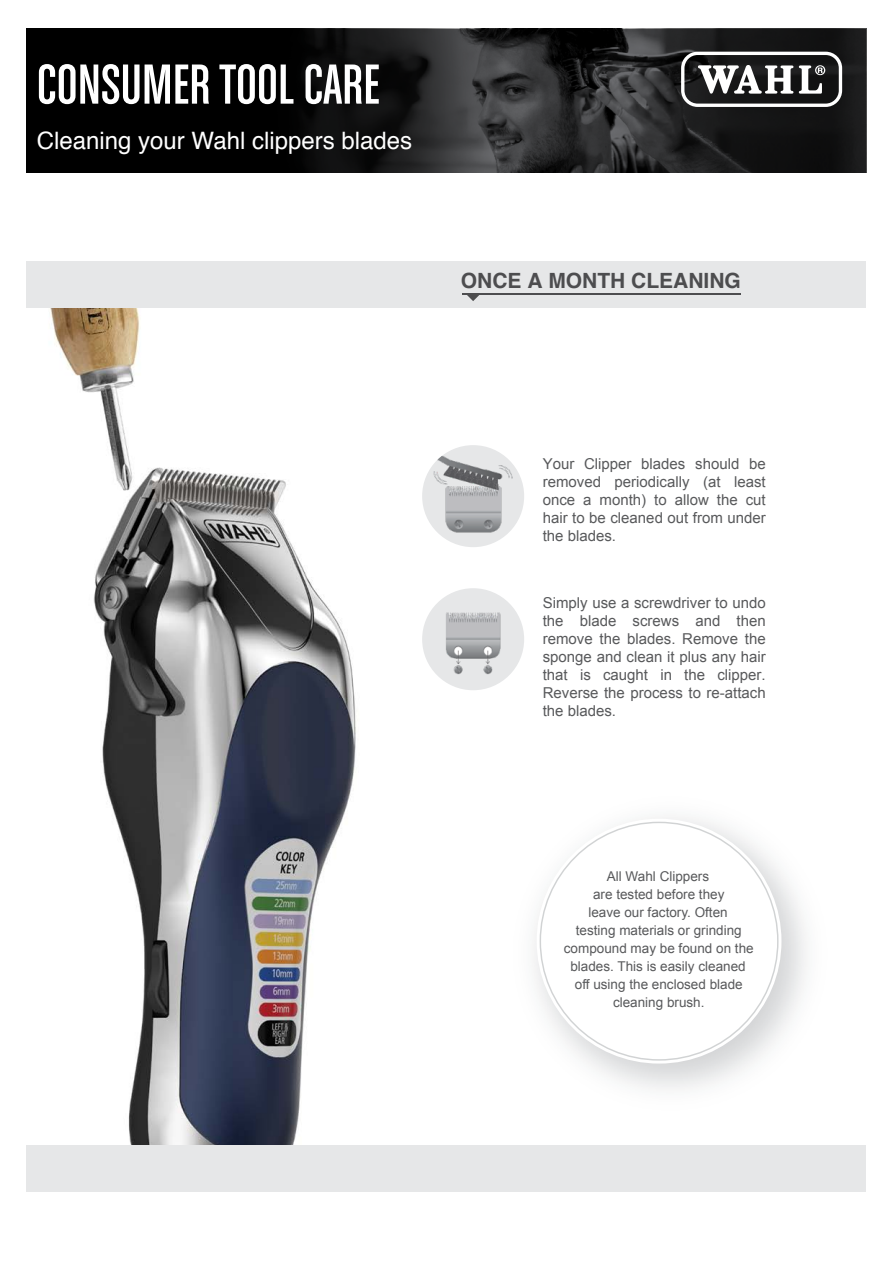
<style>
.page{position:relative;width:893px;height:1263px;background:#fff}
.page>*{position:absolute;margin:0;border:0;box-sizing:border-box;transform-origin:0 0}
.t1{font:60px "Chalet Comprime Cologne Sixty";color:#fff}
.t2{font:24px "Helvetica";color:#fff}
.t3{font:700 21px "Helvetica";color:#4d4d4f}
.t4{font:15px/18px "Arial";color:#58595b;text-align:justify}
.t5{font:13.5px/18px "Arial";color:#58595b;text-align:center}
</style>
<div class="page">
<svg style="left:27px;top:29px;width:839px;height:143px;background:#171718"></svg>
<img style="left:26px;top:308px;width:330px;height:848px">
<div style="left:27px;top:262px;width:839px;height:46px;background:#e6e7e8"></div>
<svg style="left:681px;top:52px;width:161px;height:55px"></svg>
<hr style="left:462px;top:294px;width:278px;height:1px;background:#4d4d4f">
<svg style="left:467px;top:295px;width:12px;height:6px"></svg>
<div style="left:27px;top:1145px;width:839px;height:46px;background:#e6e7e8"></div>
<img style="left:422px;top:445px;width:102px;height:102px;border-radius:51px">
<img style="left:422px;top:588px;width:102px;height:102px;border-radius:51px">
<img style="left:534px;top:817px;width:272px;height:272px">
<div style="left:537px;top:819px;width:244px;height:244px;background:#fff;border-radius:50%"></div>
<h1 class="t1" style="left:37px;top:51px;width:344px">CONSUMER TOOL CARE</h1>
<h2 class="t2" style="left:37px;top:122px;width:377px">Cleaning your Wahl clippers blades</h2>
<h3 class="t3" style="left:461px;top:264px;width:281px">ONCE A MONTH CLEANING</h3>
<p class="t4" style="left:543px;top:455px;width:224px">Your Clipper blades should be removed periodically (at least once a month) to allow the cut hair to be cleaned out from under the blades.</p>
<p class="t4" style="left:543px;top:594px;width:224px">Simply use a screwdriver to undo the blade screws and then remove the blades. Remove the sponge and clean it plus any hair that is caught in the clipper.<br>Reverse the process to re-attach the blades.</p>
<p class="t5" style="left:564px;top:867px;width:191px">All Wahl Clippers<br>are tested before they<br>leave our factory. Often<br>testing materials or grinding compound may be found on the blades. This is easily cleaned off using the enclosed blade cleaning brush.</p>
</div>
